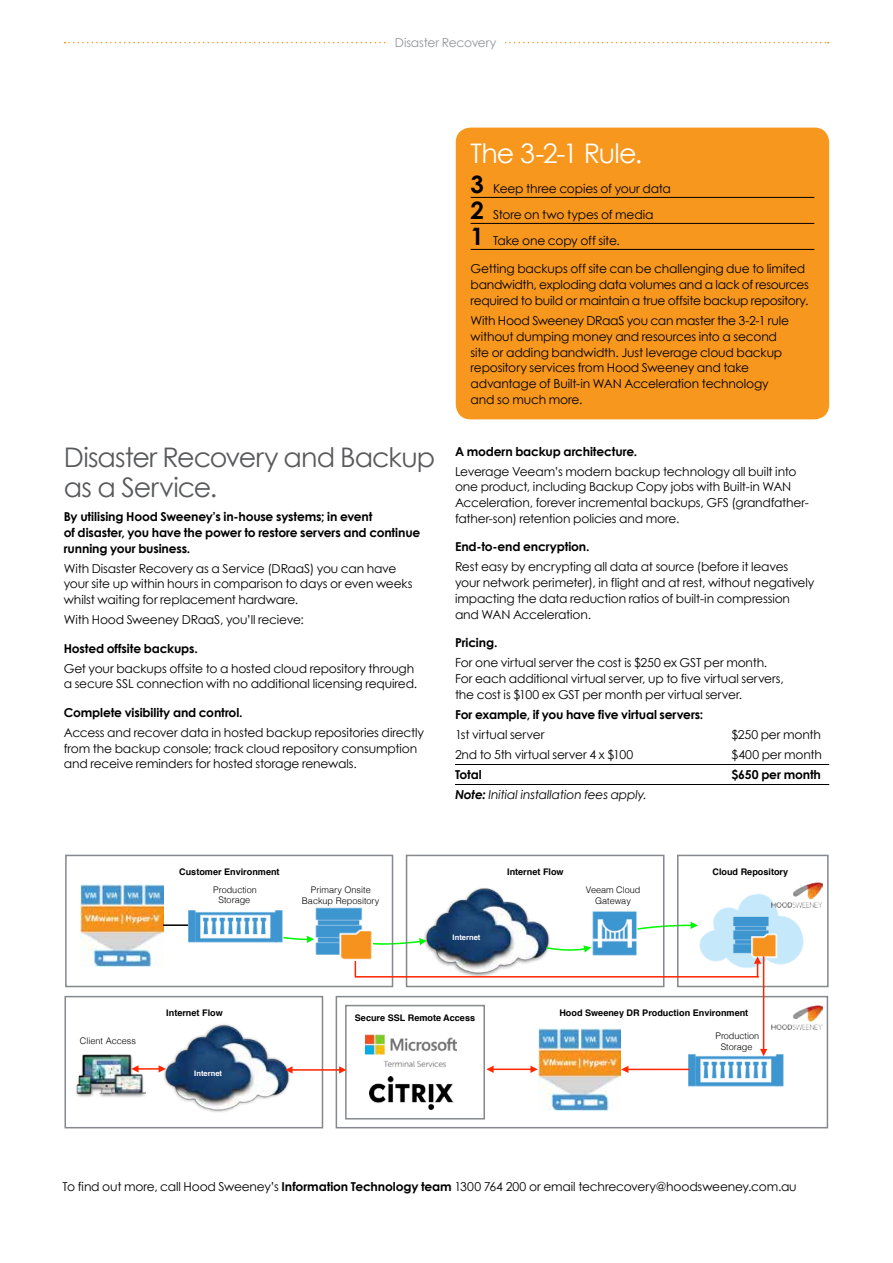
<style>
.page{position:relative;width:893px;height:1263px;background:#fff}
.page>*{position:absolute;margin:0;border:0;box-sizing:border-box;transform-origin:0 0}
.t1{font:27px/30px "Century Gothic";letter-spacing:-.035em;color:#58595b}
.t2{font:27px "Century Gothic";letter-spacing:-.03em;color:#fff}
.t3{font:12.3px/15.8px "Century Gothic";letter-spacing:-.015em;color:#000}
.t4{font:700 12.3px/15.8px "Century Gothic";letter-spacing:-.015em;color:#000}
.t5{font:italic 12.3px "Century Gothic";letter-spacing:-.01em;color:#000}
.t6{font:12.3px "Century Gothic";letter-spacing:-.015em;color:#939598}
.t7{font:700 9.15px "Helvetica";color:#000}
.t8{font:300 9.15px/10.6px "Helvetica";color:#000;text-align:center}
.t9{font:700 7.5px "Helvetica";color:#fff}
.s1{font-weight:700;font-size:24px}
.s2{font-weight:700}
</style>
<div class="page">
<hr style="left:455px;top:764px;width:374px;height:1px;background:#000">
<hr style="left:455px;top:784px;width:374px;height:1px;background:#000">
<img style="left:423px;top:887px;width:128px;height:89px">
<img style="left:81px;top:884px;width:82px;height:82px">
<img style="left:188px;top:910px;width:95px;height:33px">
<svg style="left:282px;top:936px;width:32px;height:7px"></svg>
<svg style="left:373px;top:938px;width:54px;height:7px"></svg>
<img style="left:592px;top:911px;width:45px;height:45px">
<img style="left:699px;top:894px;width:109px;height:74px">
<svg style="left:636px;top:922px;width:62px;height:9px"></svg>
<hr style="left:163px;top:924px;width:25px;height:2px;background:#000">
<svg style="left:545px;top:945px;width:46px;height:7px"></svg>
<div style="left:65px;top:855px;width:328px;height:132px;border:2px solid #85888d"></div>
<div style="left:406px;top:855px;width:258px;height:132px;border:2px solid #85888d"></div>
<div style="left:677px;top:855px;width:152px;height:132px;border:2px solid #85888d"></div>
<hr style="left:355px;top:976px;width:404px;height:1px;background:#ff2600">
<svg style="left:355px;top:961px;width:1px;height:15px"></svg>
<svg style="left:754px;top:956px;width:7px;height:21px"></svg>
<img style="left:771px;top:1005px;width:51px;height:25px">
<img style="left:164px;top:1024px;width:126px;height:88px">
<img style="left:689px;top:1054px;width:95px;height:33px">
<hr style="left:628px;top:1069px;width:61px;height:1px;background:#ff2600">
<svg style="left:621px;top:1066px;width:7px;height:7px"></svg>
<div style="left:336px;top:996px;width:492px;height:132px;border:2px solid #85888d"></div>
<div style="left:64px;top:996px;width:259px;height:132px;border:2px solid #85888d"></div>
<hr style="left:493px;top:1068px;width:38px;height:2px;background:#ff2600">
<svg style="left:530px;top:1066px;width:8px;height:7px"></svg>
<svg style="left:486px;top:1066px;width:8px;height:7px"></svg>
<hr style="left:763px;top:956px;width:1px;height:94px;background:#ff2600">
<svg style="left:760px;top:1049px;width:7px;height:7px"></svg>
<img style="left:365px;top:1034px;width:91px;height:33px">
<img style="left:369px;top:1077px;width:85px;height:32px">
<img style="left:538px;top:1028px;width:83px;height:82px">
<img style="left:76px;top:1054px;width:70px;height:43px">
<img style="left:77px;top:1055px;width:68px;height:41px">
<hr style="left:138px;top:1068px;width:21px;height:2px;background:#ff2600">
<svg style="left:159px;top:1065px;width:7px;height:7px"></svg>
<svg style="left:131px;top:1065px;width:8px;height:7px"></svg>
<div style="left:345px;top:1005px;width:140px;height:114px;border:2px solid #85888d"></div>
<hr style="left:292px;top:1069px;width:48px;height:2px;background:#ff2600">
<svg style="left:339px;top:1066px;width:7px;height:7px"></svg>
<svg style="left:285px;top:1066px;width:7px;height:7px"></svg>
<img style="left:771px;top:882px;width:51px;height:25px">
<img style="left:315px;top:907px;width:57px;height:53px">
<div style="left:456px;top:128px;width:373px;height:291px;background:#f8971d;border-radius:15px"></div>
<hr style="left:471px;top:197px;width:343px;height:1px;background:#000">
<hr style="left:471px;top:223px;width:343px;height:1px;background:#000">
<hr style="left:471px;top:249px;width:343px;height:1px;background:#000">
<svg style="left:65px;top:42px;width:764px;height:1px"></svg>
<div style="left:386px;top:38px;width:119px;height:9px;background:#fff"></div>
<p class="t6" style="left:395px;top:34px;width:103px">Disaster Recovery</p>
<h1 class="t1" style="left:64px;top:442px;width:373px">Disaster Recovery and Backup as a Service.</h1>
<p class="t4" style="left:64px;top:508px;width:358px">By utilising Hood Sweeney’s in-house systems; in event<br>of disaster, you have the power to restore servers and continue running your business.</p>
<p class="t3" style="left:64px;top:560px;width:350px">With Disaster Recovery as a Service (DRaaS) you can have your site up within hours in comparison to days or even weeks whilst waiting for replacement hardware.</p>
<p class="t3" style="left:64px;top:611px;width:241px">With Hood Sweeney DRaaS, you’ll recieve:</p>
<p class="t4" style="left:64px;top:640px;width:136px">Hosted offsite backups.</p>
<p class="t3" style="left:64px;top:660px;width:355px">Get your backups offsite to a hosted cloud repository through a secure SSL connection with no additional licensing required.</p>
<p class="t4" style="left:64px;top:704px;width:180px">Complete visibility and control.</p>
<p class="t3" style="left:64px;top:724px;width:362px">Access and recover data in hosted backup repositories directly from the backup console; track cloud repository consumption and receive reminders for hosted storage renewals.</p>
<h1 class="t2" style="left:471px;top:134px;width:173px">The 3-2-1 Rule.</h1>
<p class="t3" style="left:471px;top:175px;width:202px;line-height:26px"><span class="s1">3</span> Keep three copies of your data<br><span class="s1">2</span> Store on two types of media<br><span class="s1">1</span> Take one copy off site.</p>
<p class="t3" style="left:471px;top:261px;width:340px">Getting backups off site can be challenging due to limited bandwidth, exploding data volumes and a lack of resources required to build or maintain a true offsite backup repository.</p>
<p class="t3" style="left:471px;top:312px;width:320px">With Hood Sweeney DRaaS you can master the 3-2-1 rule without dumping money and resources into a second site or adding bandwidth. Just leverage cloud backup repository services from Hood Sweeney and take advantage of Built-in WAN Acceleration technology and so much more.</p>
<p class="t4" style="left:455px;top:443px;width:184px">A modern backup architecture.</p>
<p class="t3" style="left:455px;top:463px;width:355px">Leverage Veeam’s modern backup technology all built into one product, including Backup Copy jobs with Built-in WAN Acceleration, forever incremental backups, GFS (grandfather&shy;father-son) retention policies and more.</p>
<p class="t4" style="left:455px;top:539px;width:136px">End-to-end encryption.</p>
<p class="t3" style="left:455px;top:559px;width:361px">Rest easy by encrypting all data at source (before it leaves your network perimeter), in flight and at rest, without negatively impacting the data reduction ratios of built-in compression and WAN Acceleration.</p>
<p class="t4" style="left:455px;top:634px;width:44px">Pricing.</p>
<p class="t3" style="left:455px;top:655px;width:330px">For one virtual server the cost is $250 ex GST per month.<br>For each additional virtual server, up to five virtual servers, the cost is $100 ex GST per month per virtual server.</p>
<p class="t4" style="left:455px;top:706px;width:250px">For example, if you have five virtual servers:</p>
<p class="t3" style="left:455px;top:726px;width:91px">1st virtual server</p>
<p class="t3" style="left:731px;top:726px;width:91px">$250 per month</p>
<p class="t3" style="left:455px;top:746px;width:180px">2nd to 5th virtual server 4 x $100</p>
<p class="t3" style="left:731px;top:746px;width:92px">$400 per month</p>
<p class="t4" style="left:455px;top:766px;width:28px">Total</p>
<p class="t4" style="left:731px;top:766px;width:91px">$650 per month</p>
<p class="t5" style="left:455px;top:786px;width:193px"><span class="s2">Note:</span> Initial installation fees apply.</p>
<p class="t7" style="left:179px;top:864px;width:102px">Customer Environment</p>
<p class="t7" style="left:507px;top:864px;width:58px">Internet Flow</p>
<p class="t8" style="left:213px;top:883px;width:45px">Production<br>Storage</p>
<p class="t8" style="left:302px;top:884px;width:79px">Primary Onsite<br>Backup Repository</p>
<p class="t8" style="left:586px;top:884px;width:56px">Veeam Cloud<br>Gateway</p>
<p class="t9" style="left:453px;top:931px;width:29px">Internet</p>
<p class="t7" style="left:712px;top:864px;width:77px">Cloud Repository</p>
<p class="t8" style="left:80px;top:1035px;width:58px">Client Access</p>
<p class="t7" style="left:166px;top:1005px;width:58px">Internet Flow</p>
<p class="t7" style="left:559px;top:1005px;width:190px">Hood Sweeney DR Production Environment</p>
<p class="t7" style="left:355px;top:1010px;width:122px">Secure SSL Remote Access</p>
<p class="t9" style="left:194px;top:1067px;width:29px">Internet</p>
<p class="t8" style="left:715px;top:1030px;width:45px">Production<br>Storage</p>
<p class="t3" style="left:63px;top:1178px;width:736px">To find out more, call Hood Sweeney’s <span class="s2">Information Technology team</span> 1300 764 200 or email techrecovery@hoodsweeney.com.au</p>
</div>
